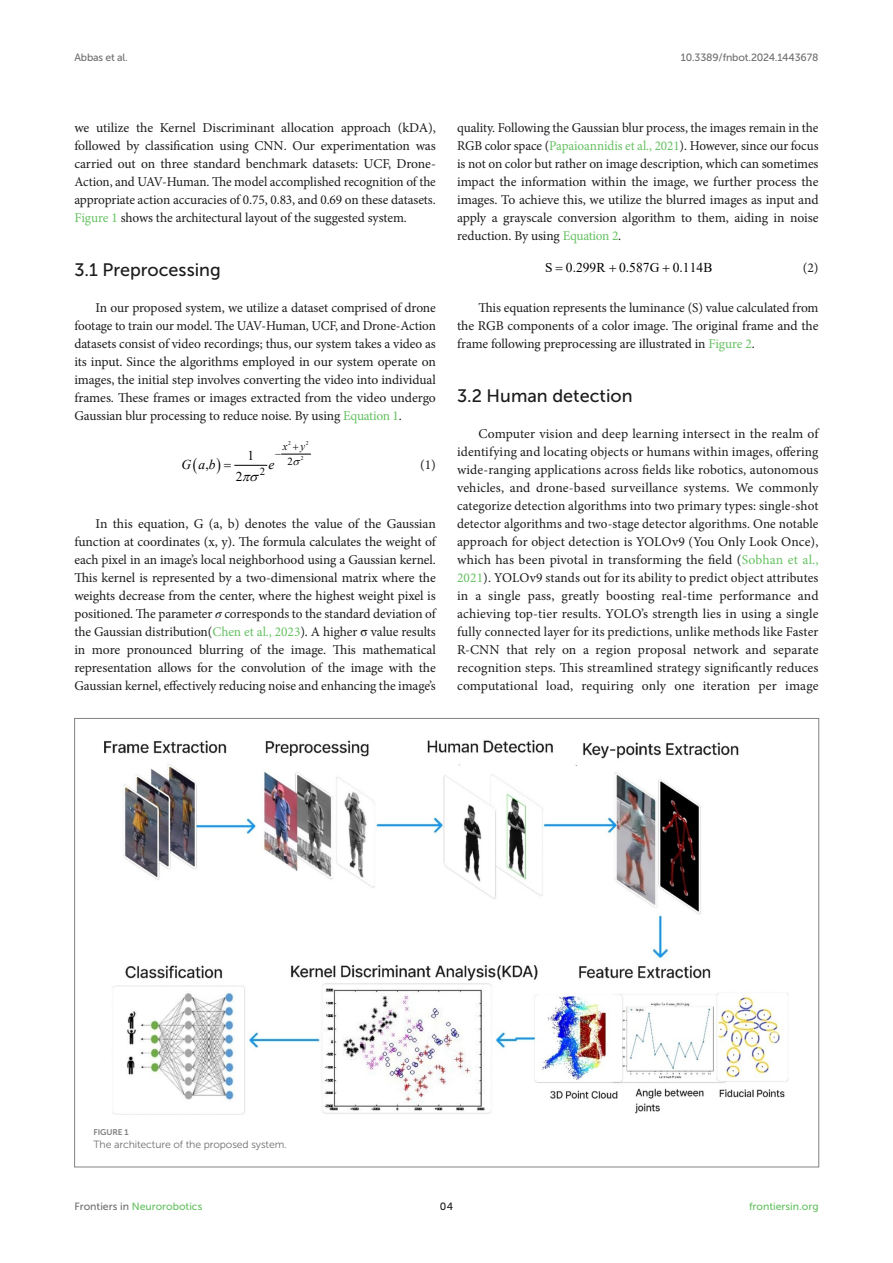
<style>
.page{position:relative;width:893px;height:1263px;background:#fff}
.page>*{position:absolute;margin:0;border:0;box-sizing:border-box;transform-origin:0 0}
.HEAD_2{font:18px "Museo Sans 500";color:#1b1c1b}
.TEXT{font:13.5px/18px "Minion Pro";letter-spacing:-.005em;color:#1b1c1b;text-align:justify}
.spi-math-img{font:13.5px "Times New Roman";color:#000}
.EQ{font:13.5px "Minion Pro";color:#1b1c1b}
.spi-math-img-2{font:italic 13.5px "Times New Roman";color:#000}
.spi-math-img-3{font:10.8px "Times New Roman";color:#000}
.spi-math-img-4{font:italic 10.8px "Times New Roman";color:#000}
.t1{font:10.5px "Museo Sans 500";color:#65c161}
.t2{font:10.5px "Museo Sans 500";letter-spacing:-.015em;color:#706f70}
.FIG_LEG{font:10.5px "Museo Sans 300";letter-spacing:-.01em;color:#706f70}
.t3{font:10.5px "Museo Sans 500";color:#1b1c1b}
.FIG_HD{font:8.25px "Museo Sans 700";letter-spacing:-.01em;color:#7e7f7f}
.spi-math-img-5{font:5.7px "Times New Roman";color:#000}
.s1{color:#65c161}
.s2{font-family:"STIX General";font-style:italic}
.s3{font-family:"STIX General"}
.s4{color:#706f70}
</style>
<div class="page">
<img style="left:104px;top:740px;width:685px;height:375px">
<hr style="left:235px;top:465px;width:32px;height:1px;background:#000">
<svg style="left:281px;top:453px;width:29px;height:2px"></svg>
<p class="t2" style="left:74px;top:51px;width:55px">Abbas et al.</p>
<p class="t2" style="left:681px;top:51px;width:139px">10.3389/fnbot.2024.1443678</p>
<p class="TEXT" style="left:74px;top:119px;width:363px">we utilize the Kernel Discriminant allocation approach (kDA), followed by classification using CNN. Our experimentation was carried out on three standard benchmark datasets: UCF, Drone-Action, and UAV-Human. The model accomplished recognition of the appropriate action accuracies of 0.75, 0.83, and 0.69 on these datasets.<br><span class="s1">Figure 1</span> shows the architectural layout of the suggested system.</p>
<p class="HEAD_2" style="left:74px;top:260px;width:148px">3.1 Preprocessing</p>
<p class="TEXT" style="left:74px;top:299px;width:363px;text-indent:21px">In our proposed system, we utilize a dataset comprised of drone footage to train our model. The UAV-Human, UCF, and Drone-Action datasets consist of video recordings; thus, our system takes a video as its input. Since the algorithms employed in our system operate on images, the initial step involves converting the video into individual frames. These frames or images extracted from the video undergo Gaussian blur processing to reduce noise. By using <span class="s1">Equation 1</span>.</p>
<p class="spi-math-img-5" style="left:288px;top:439px;width:4px">2</p>
<p class="spi-math-img-5" style="left:306px;top:439px;width:4px">2</p>
<p class="spi-math-img-5" style="left:301px;top:454px;width:4px">2</p>
<p class="spi-math-img-3" style="left:287px;top:454px;width:7px">2</p>
<p class="spi-math-img-3" style="left:260px;top:464px;width:7px">2</p>
<p class="spi-math-img-4" style="left:283px;top:439px;width:24px">x y</p>
<p class="spi-math-img" style="left:247px;top:446px;width:8px">1</p>
<p class="spi-math-img-2" style="left:181px;top:455px;width:36px">G ab</p>
<p class="spi-math-img-2" style="left:269px;top:455px;width:7px">e</p>
<p class="EQ" style="left:420px;top:455px;width:17px">(1)</p>
<p class="spi-math-img" style="left:205px;top:455px;width:5px">,</p>
<p class="spi-math-img" style="left:236px;top:467px;width:8px">2</p>
<p class="TEXT" style="left:74px;top:515px;width:363px;text-indent:21px">In this equation, G (a, b) denotes the value of the Gaussian function at coordinates (x, y). The formula calculates the weight of each pixel in an image’s local neighborhood using a Gaussian kernel.<br>This kernel is represented by a two-dimensional matrix where the weights decrease from the center, where the highest weight pixel is positioned. The parameter <span class="s2">σ</span> corresponds to the standard deviation of the Gaussian distribution(<span class="s1">Chen et al., 2023</span>). A higher <span class="s3">σ</span> value results in more pronounced blurring of the image. This mathematical representation allows for the convolution of the image with the Gaussian kernel, effectively reducing noise and enhancing the image’s</p>
<p class="TEXT" style="left:457px;top:119px;width:363px">quality. Following the Gaussian blur process, the images remain in the RGB color space (<span class="s1">Papaioannidis et al., 2021</span>). However, since our focus is not on color but rather on image description, which can sometimes impact the information within the image, we further process the images. To achieve this, we utilize the blurred images as input and apply a grayscale conversion algorithm to them, aiding in noise reduction. By using <span class="s1">Equation 2</span>.</p>
<p class="spi-math-img" style="left:545px;top:258px;width:169px">S 0.299R 0.587G 0.114B</p>
<p class="EQ" style="left:803px;top:259px;width:17px">(2)</p>
<p class="TEXT" style="left:457px;top:299px;width:363px;text-indent:21px">This equation represents the luminance (S) value calculated from the RGB components of a color image. The original frame and the frame following preprocessing are illustrated in <span class="s1">Figure 2</span>.</p>
<p class="HEAD_2" style="left:457px;top:386px;width:177px">3.2 Human detection</p>
<p class="TEXT" style="left:457px;top:425px;width:363px;text-indent:21px">Computer vision and deep learning intersect in the realm of identifying and locating objects or humans within images, offering wide-ranging applications across fields like robotics, autonomous vehicles, and drone-based surveillance systems. We commonly categorize detection algorithms into two primary types: single-shot detector algorithms and two-stage detector algorithms. One notable approach for object detection is YOLOv9 (You Only Look Once), which has been pivotal in transforming the field (<span class="s1">Sobhan et al., 2021</span>). YOLOv9 stands out for its ability to predict object attributes in a single pass, greatly boosting real-time performance and achieving top-tier results. YOLO’s strength lies in using a single fully connected layer for its predictions, unlike methods like Faster R-CNN that rely on a region proposal network and separate recognition steps. This streamlined strategy significantly reduces computational load, requiring only one iteration per image</p>
<p class="FIG_HD" style="left:94px;top:1127px;width:37px">FIGURE 1</p>
<p class="FIG_LEG" style="left:94px;top:1139px;width:195px">The architecture of the proposed system.</p>
<p class="t1" style="left:74px;top:1200px;width:130px"><span class="s4">Frontiers in</span> Neurorobotics</p>
<p class="t3" style="left:440px;top:1200px;width:15px">04</p>
<p class="t1" style="left:749px;top:1200px;width:71px">frontiersin.org</p>
</div>
